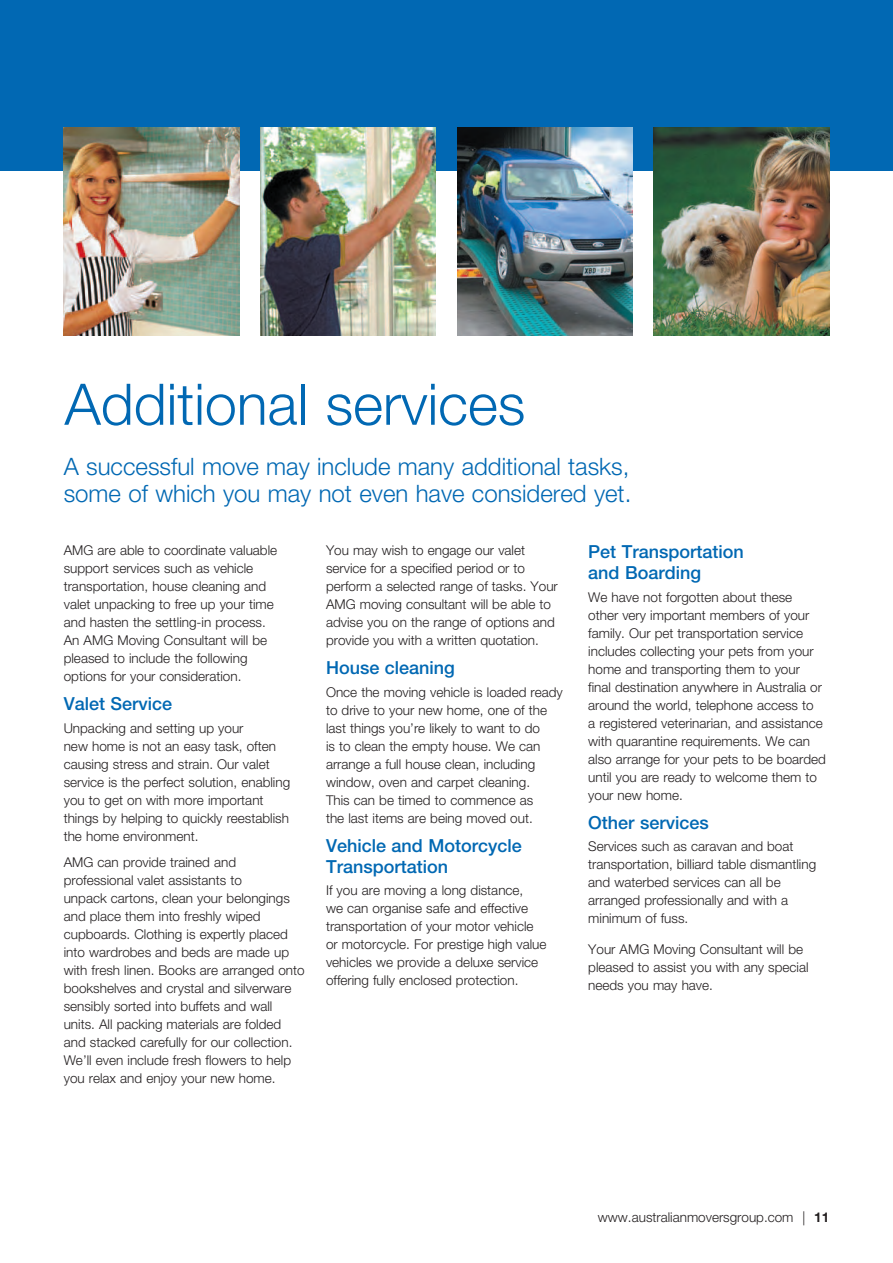
<style>
.page{position:relative;width:893px;height:1263px;background:#fff}
.page>*{position:absolute;margin:0;border:0;box-sizing:border-box;transform-origin:0 0}
.t1{font:300 57.3px "Helvetica Neue";color:#0168b3}
.t2{font:300 24px/27px "Helvetica Neue";color:#0168b3}
.t3{font:500 18px/21px "Helvetica Neue";color:#0168b3}
.t4{font:300 13.5px/18px "Helvetica Neue";color:#231f20}
.s1{font-weight:100;font-size:18.75px}
.s2{font-weight:700}
</style>
<div class="page">
<div style="left:0;top:0;width:893px;height:170px;background:#0168b3"></div>
<img style="left:64px;top:128px;width:175px;height:208px">
<img style="left:260px;top:128px;width:176px;height:208px">
<img style="left:457px;top:128px;width:175px;height:208px">
<img style="left:654px;top:128px;width:175px;height:208px">
<h1 class="t1" style="left:65px;top:384px;width:462px">Additional services</h1>
<h2 class="t2" style="left:64px;top:455px;width:569px">A successful move may include many additional tasks, some of which you may not even have considered yet.</h2>
<p class="t4" style="left:64px;top:542px;width:215px">AMG are able to coordinate valuable support services such as vehicle transportation, house cleaning and valet unpacking to free up your time and hasten the settling-in process.<br>An AMG Moving Consultant will be pleased to include the following options for your consideration.</p>
<h3 class="t3" style="left:64px;top:695px;width:110px">Valet Service</h3>
<p class="t4" style="left:64px;top:720px;width:228px">Unpacking and setting up your<br>new home is not an easy task, often causing stress and strain. Our valet service is the perfect solution, enabling you to get on with more important things by helping to quickly reestablish the home environment.</p>
<p class="t4" style="left:64px;top:855px;width:242px">AMG can provide trained and professional valet assistants to<br>unpack cartons, clean your belongings and place them into freshly wiped cupboards. Clothing is expertly placed into wardrobes and beds are made up with fresh linen. Books are arranged onto bookshelves and crystal and silverware sensibly sorted into buffets and wall units. All packing materials are folded and stacked carefully for our collection.<br>We’ll even include fresh flowers to help you relax and enjoy your new home.</p>
<p class="t4" style="left:326px;top:542px;width:233px">You may wish to engage our valet service for a specified period or to perform a selected range of tasks. Your AMG moving consultant will be able to advise you on the range of options and provide you with a written quotation.</p>
<h3 class="t3" style="left:326px;top:659px;width:130px">House cleaning</h3>
<p class="t4" style="left:326px;top:684px;width:238px">Once the moving vehicle is loaded ready to drive to your new home, one of the last things you’re likely to want to do<br>is to clean the empty house. We can arrange a full house clean, including window, oven and carpet cleaning.<br>This can be timed to commence as<br>the last items are being moved out.</p>
<h3 class="t3" style="left:326px;top:837px;width:197px">Vehicle and Motorcycle<br>Transportation</h3>
<p class="t4" style="left:326px;top:883px;width:222px">If you are moving a long distance,<br>we can organise safe and effective transportation of your motor vehicle or motorcycle. For prestige high value vehicles we provide a deluxe service offering fully enclosed protection.</p>
<h3 class="t3" style="left:588px;top:543px;width:157px">Pet Transportation and Boarding</h3>
<p class="t4" style="left:588px;top:589px;width:239px">We have not forgotten about these<br>other very important members of your family. Our pet transportation service includes collecting your pets from your home and transporting them to your final destination anywhere in Australia or around the world, telephone access to<br>a registered veterinarian, and assistance with quarantine requirements. We can also arrange for your pets to be boarded until you are ready to welcome them to your new home.</p>
<h3 class="t3" style="left:588px;top:814px;width:122px">Other services</h3>
<p class="t4" style="left:588px;top:839px;width:229px">Services such as caravan and boat transportation, billiard table dismantling and waterbed services can all be arranged professionally and with a minimum of fuss.</p>
<p class="t4" style="left:588px;top:941px;width:222px">Your AMG Moving Consultant will be pleased to assist you with any special needs you may have.</p>
<p class="t4" style="left:598px;top:1210px;width:233px">www.australianmoversgroup.com <span class="s1">|</span> <span class="s2">11</span></p>
</div>
